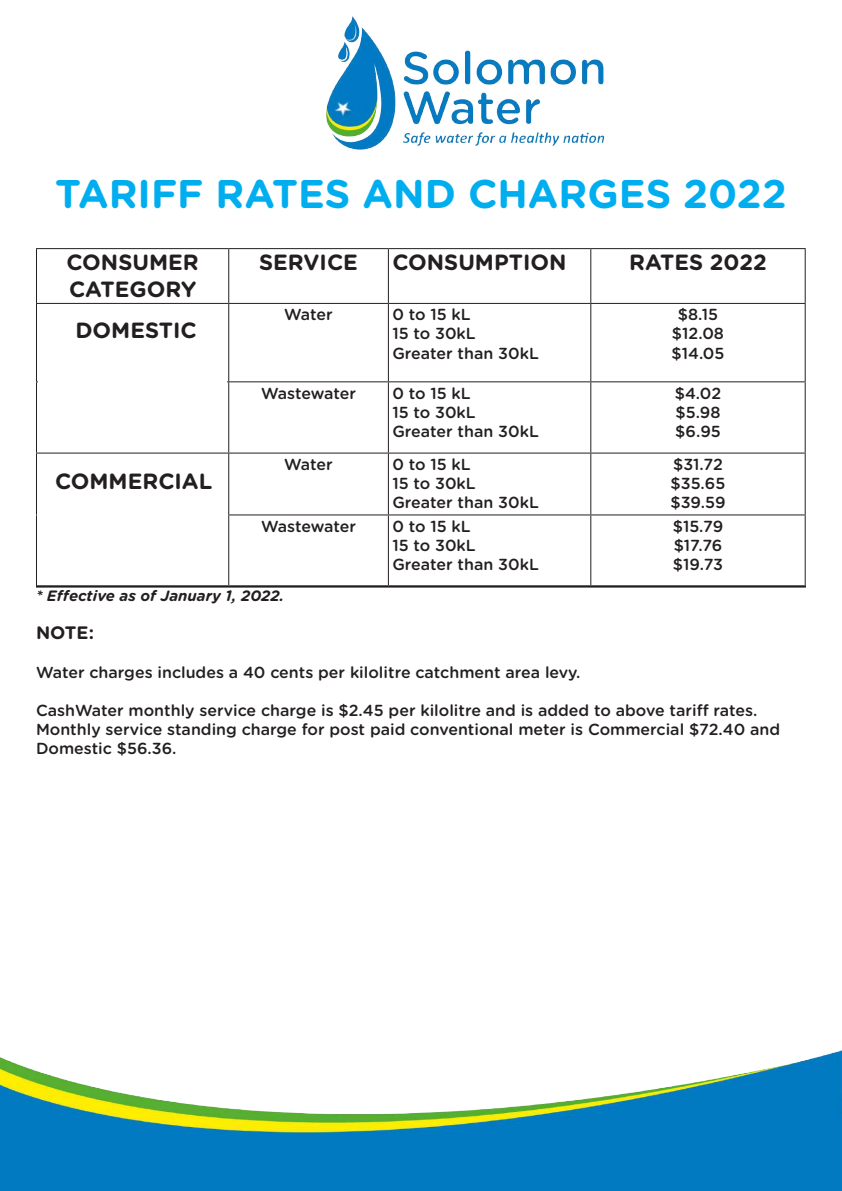
<style>
.page{position:relative;width:842px;height:1191px;background:#fff}
.page>*{position:absolute;margin:0;border:0;box-sizing:border-box;transform-origin:0 0}
.t1{font:700 40px "Gotham Rounded";color:#00aeef}
.t2{font:700 22px/26.4px "Gotham Rounded";color:#231f20}
.t3{font:700 18px "Gotham Rounded";color:#231f20}
.t4{font:500 16px/19.2px "Gotham Rounded";color:#231f20}
.t5{font:italic 700 15px "Gotham Rounded";color:#231f20}
</style>
<div class="page">
<img style="left:326px;top:16px;width:279px;height:134px">
<img style="left:0;top:1050px;width:842px;height:141px">
<hr style="left:36px;top:304px;width:1px;height:77px;background:#231f20">
<hr style="left:228px;top:304px;width:1px;height:77px;background:#231f20">
<hr style="left:388px;top:304px;width:1px;height:77px;background:#231f20">
<hr style="left:590px;top:304px;width:1px;height:77px;background:#231f20">
<hr style="left:805px;top:304px;width:1px;height:77px;background:#231f20">
<hr style="left:36px;top:381px;width:193px;height:1px;background:#231f20">
<hr style="left:36px;top:382px;width:1px;height:70px;background:#231f20">
<hr style="left:229px;top:381px;width:159px;height:1px;background:#231f20">
<hr style="left:228px;top:382px;width:1px;height:70px;background:#231f20">
<hr style="left:388px;top:381px;width:203px;height:1px;background:#231f20">
<hr style="left:388px;top:382px;width:1px;height:70px;background:#231f20">
<hr style="left:591px;top:381px;width:215px;height:1px;background:#231f20">
<hr style="left:590px;top:382px;width:1px;height:70px;background:#231f20">
<hr style="left:805px;top:382px;width:1px;height:70px;background:#231f20">
<hr style="left:36px;top:452px;width:193px;height:1px;background:#231f20">
<hr style="left:36px;top:453px;width:1px;height:61px;background:#231f20">
<hr style="left:229px;top:452px;width:159px;height:1px;background:#231f20">
<hr style="left:228px;top:453px;width:1px;height:61px;background:#231f20">
<hr style="left:388px;top:452px;width:203px;height:1px;background:#231f20">
<hr style="left:388px;top:453px;width:1px;height:61px;background:#231f20">
<hr style="left:591px;top:452px;width:215px;height:1px;background:#231f20">
<hr style="left:590px;top:453px;width:1px;height:61px;background:#231f20">
<hr style="left:805px;top:453px;width:1px;height:61px;background:#231f20">
<hr style="left:36px;top:514px;width:193px;height:1px;background:#231f20">
<hr style="left:36px;top:515px;width:1px;height:71px;background:#231f20">
<hr style="left:229px;top:514px;width:159px;height:1px;background:#231f20">
<hr style="left:228px;top:515px;width:1px;height:71px;background:#231f20">
<hr style="left:388px;top:514px;width:203px;height:1px;background:#231f20">
<hr style="left:388px;top:515px;width:1px;height:71px;background:#231f20">
<hr style="left:591px;top:514px;width:215px;height:1px;background:#231f20">
<hr style="left:590px;top:515px;width:1px;height:71px;background:#231f20">
<hr style="left:805px;top:515px;width:1px;height:71px;background:#231f20">
<hr style="left:36px;top:248px;width:193px;height:1px;background:#231f20">
<hr style="left:36px;top:249px;width:1px;height:54px;background:#231f20">
<hr style="left:229px;top:248px;width:159px;height:1px;background:#231f20">
<hr style="left:228px;top:249px;width:1px;height:54px;background:#231f20">
<hr style="left:388px;top:248px;width:203px;height:1px;background:#231f20">
<hr style="left:388px;top:249px;width:1px;height:54px;background:#231f20">
<hr style="left:591px;top:248px;width:215px;height:1px;background:#231f20">
<hr style="left:590px;top:249px;width:1px;height:54px;background:#231f20">
<hr style="left:805px;top:249px;width:1px;height:54px;background:#231f20">
<hr style="left:36px;top:303px;width:193px;height:1px;background:#231f20">
<hr style="left:229px;top:303px;width:159px;height:1px;background:#231f20">
<hr style="left:388px;top:303px;width:203px;height:1px;background:#231f20">
<hr style="left:591px;top:303px;width:215px;height:1px;background:#231f20">
<div style="left:39px;top:308px;width:188px;height:123px;background:#fff"></div>
<div style="left:37px;top:468px;width:191px;height:119px;background:#fff"></div>
<div style="left:36px;top:585px;width:770px;height:2px;border:1px solid #231f20"></div>
<h1 class="t1" style="left:55px;top:164px;width:733px">TARIFF RATES AND CHARGES 2022</h1>
<h2 class="t2" style="left:66px;top:248px;width:134px">CONSUMER<br>CATEGORY</h2>
<h2 class="t2" style="left:259px;top:248px;width:100px">SERVICE</h2>
<h2 class="t2" style="left:392px;top:248px;width:176px">CONSUMPTION</h2>
<h2 class="t2" style="left:629px;top:248px;width:139px">RATES 2022</h2>
<p class="t4" style="left:284px;top:304px;width:50px">Water</p>
<p class="t4" style="left:392px;top:304px;width:148px">0 to 15 kL<br>15 to 30kL<br>Greater than 30kL</p>
<p class="t4" style="left:671px;top:304px;width:55px;text-align:center">$8.15 $12.08 $14.05</p>
<p class="t4" style="left:261px;top:383px;width:97px">Wastewater</p>
<p class="t4" style="left:392px;top:383px;width:148px">0 to 15 kL<br>15 to 30kL<br>Greater than 30kL</p>
<p class="t4" style="left:675px;top:383px;width:48px;text-align:justify">$4.02 $5.98 $6.95</p>
<p class="t4" style="left:284px;top:454px;width:50px">Water</p>
<p class="t4" style="left:392px;top:454px;width:148px">0 to 15 kL<br>15 to 30kL<br>Greater than 30kL</p>
<p class="t4" style="left:670px;top:454px;width:57px">$31.72 $35.65 $39.59</p>
<p class="t4" style="left:261px;top:516px;width:97px">Wastewater</p>
<p class="t4" style="left:392px;top:516px;width:148px">0 to 15 kL<br>15 to 30kL<br>Greater than 30kL</p>
<p class="t4" style="left:673px;top:516px;width:52px;text-align:justify">$15.79 $17.76 $19.73</p>
<h2 class="t2" style="left:75px;top:316px;width:123px">DOMESTIC</h2>
<h2 class="t2" style="left:55px;top:467px;width:159px">COMMERCIAL</h2>
<p class="t5" style="left:36px;top:584px;width:250px">* Effective as of January 1, 2022.</p>
<p class="t3" style="left:36px;top:619px;width:60px">NOTE:</p>
<p class="t4" style="left:36px;top:661px;width:546px">Water charges includes a 40 cents per kilolitre catchment area levy.</p>
<p class="t4" style="left:36px;top:700px;width:746px">CashWater monthly service charge is $2.45 per kilolitre and is added to above tariff rates.<br>Monthly service standing charge for post paid conventional meter is Commercial $72.40 and<br>Domestic $56.36.</p>
</div>
